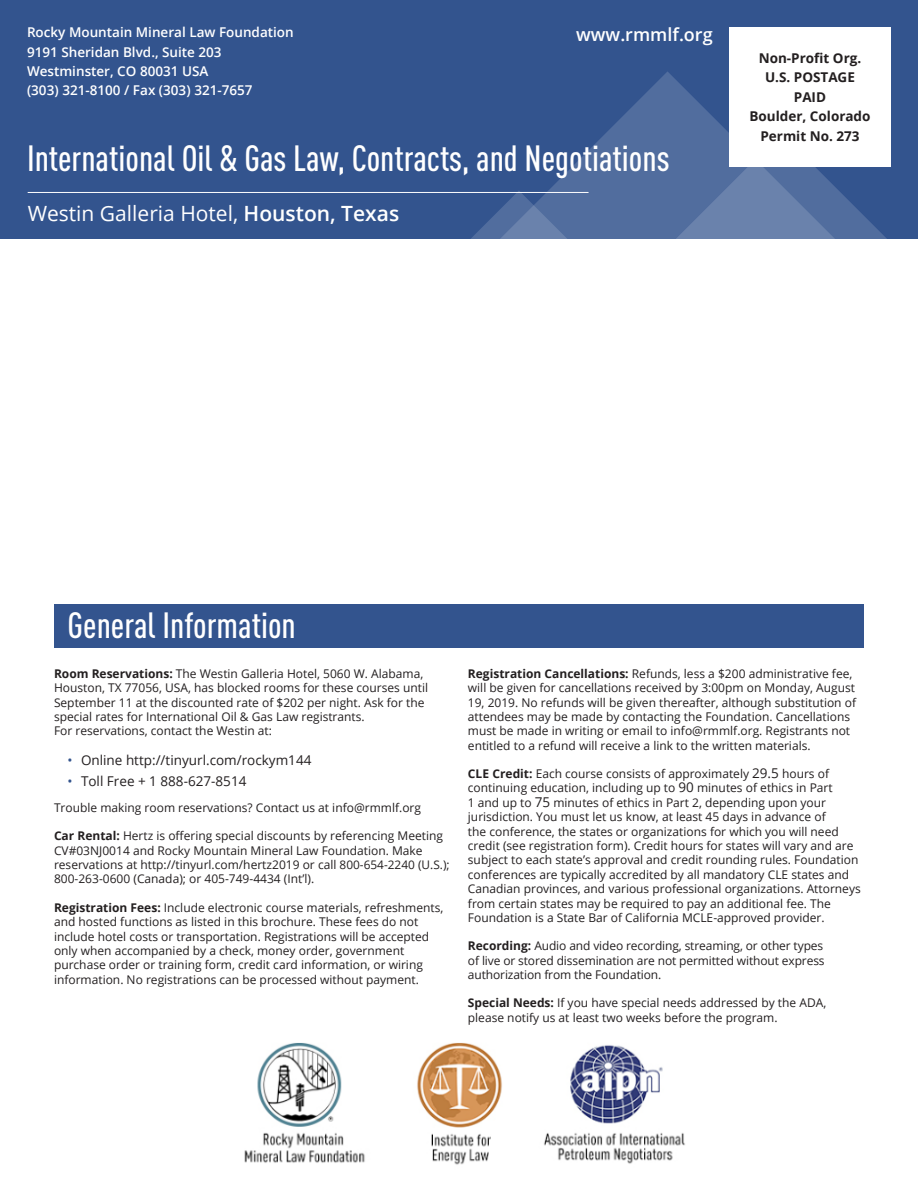
<style>
.page{position:relative;width:918px;height:1188px;background:#fff}
.page>*{position:absolute;margin:0;border:0;box-sizing:border-box;transform-origin:0 0}
.head_-_interior{font:500 condensed 36px "DINOT";color:#fff}
.body_copy{font:21px "Open Sans";color:#fff}
.body_copy-2{font:600 18px "Open Sans";color:#fff}
.t1{font:600 13.5px "Open Sans";color:#fff}
.t2{font:13.5px "Open Sans";color:#231f20}
.t3{font:700 13.5px "Open Sans";color:#231f20}
.body_copy-3{font:12px/14.4px "Open Sans";color:#231f20}
.s1{font-weight:600}
.s2{font-weight:700}
.s3{color:#33548e}
.s4{font-size:11.85px}
.s5{font-size:13.5px}
</style>
<div class="page">
<div style="left:0;top:0;width:918px;height:239px;background:#33548e"></div>
<svg style="left:471px;top:221px;width:18px;height:18px"></svg>
<svg style="left:846px;top:166px;width:45px;height:73px"></svg>
<svg style="left:489px;top:72px;width:357px;height:167px;fill:#516d9e"></svg>
<div style="left:54px;top:604px;width:810px;height:44px;background:#33548e"></div>
<div style="left:729px;top:27px;width:162px;height:139px;background:#fff"></div>
<hr style="left:28px;top:192px;width:561px;height:1px;background:#fff">
<img style="left:244px;top:1043px;width:441px;height:122px">
<p class="t1" style="left:27px;top:23px;width:268px">Rocky Mountain Mineral Law Foundation</p>
<p class="t1" style="left:27px;top:42px;width:196px">9191 Sheridan Blvd., Suite 203</p>
<p class="t1" style="left:27px;top:62px;width:183px">Westminster, CO 80031 USA</p>
<p class="t1" style="left:27px;top:81px;width:227px">(303) 321-8100 / Fax (303) 321-7657</p>
<p class="body_copy-2" style="left:576px;top:22px;width:138px">www.rmmlf.org</p>
<p class="head_-_interior" style="left:27px;top:133px;width:644px">International Oil &amp; Gas Law, Contracts, and Negotiations</p>
<p class="body_copy" style="left:28px;top:199px;width:373px">Westin Galleria Hotel, <span class="s1">Houston, Texas</span></p>
<p class="t3" style="left:759px;top:49px;width:104px">Non-Profit Org.</p>
<p class="t3" style="left:765px;top:68px;width:91px">U.S. POSTAGE</p>
<p class="t3" style="left:794px;top:87px;width:34px">PAID</p>
<p class="t3" style="left:749px;top:107px;width:123px">Boulder, Colorado</p>
<p class="t3" style="left:760px;top:126px;width:101px">Permit No. 273</p>
<p class="head_-_interior" style="left:67px;top:600px;width:230px">General Information</p>
<p class="body_copy-3" style="left:54px;top:666px;width:376px"><span class="s2">Room Reservations:</span> The Westin Galleria Hotel, 5060 W. Alabama, Houston, TX 77056, USA, has blocked rooms for these courses until September 11 at the discounted rate of $202 per night. Ask for the special rates for International Oil &amp; Gas Law registrants.<br>For reservations, contact the Westin at:</p>
<p class="t2" style="left:68px;top:751px;width:245px"><span class="s3">•</span> Online http://tinyurl.com/rockym144</p>
<p class="t2" style="left:68px;top:772px;width:180px"><span class="s3">•</span> Toll Free + 1 888-627-8514</p>
<p class="body_copy-3" style="left:54px;top:800px;width:369px">Trouble making room reservations? Contact us at info@rmmlf.org</p>
<p class="body_copy-3" style="left:54px;top:828px;width:397px"><span class="s2">Car Rental:</span> Hertz is offering special discounts by referencing Meeting CV#03NJ0014 and Rocky Mountain Mineral Law Foundation. Make reservations at http://tinyurl.com/hertz2019 or call <span class="s4">800-654-2240 (U.S.); </span>800-263-0600 (Canada); or 405-749-4434 (Int’l).</p>
<p class="body_copy-3" style="left:54px;top:900px;width:391px"><span class="s2">Registration Fees:</span> Include electronic course materials, refreshments, and hosted functions as listed in this brochure. These fees do not include hotel costs or transportation. Registrations will be accepted only when accompanied by a check, money order, government purchase order or training form, credit card information, or wiring information. No registrations can be processed without payment.</p>
<p class="body_copy-3" style="left:468px;top:666px;width:390px"><span class="s2">Registration Cancellations:</span> Refunds, less a $200 administrative fee, will be given for cancellations received by 3:00pm on Monday, August<br>19, 2019. No refunds will be given thereafter, although substitution of</p>
<p class="body_copy-3" style="left:468px;top:695px;width:384px;text-indent:221px">--<br>attendees may be made by contacting the Foundation. Cancellations must be made in writing or email to info@rmmlf.org. Registrants not entitled to a refund will receive a link to the written materials.</p>
<p class="body_copy-3" style="left:468px;top:766px;width:394px"><span class="s2">CLE Credit:</span> Each course consists of approximately <span class="s5">29.5</span> hours of continuing education, including up to <span class="s5">90</span> minutes of ethics in Part<br>1 and up to <span class="s5">75</span> minutes of ethics in Part 2, depending upon your jurisdiction. You must let us know, at least 45 days in advance of<br>the conference, the states or organizations for which you will need credit (see registration form). Credit hours for states will vary and are subject to each state’s approval and credit rounding rules. Foundation conferences are typically accredited by all mandatory CLE states and Canadian provinces, and various professional organizations. Attorneys from certain states may be required to pay an additional fee. The Foundation is a State Bar of California MCLE-approved provider.</p>
<p class="body_copy-3" style="left:468px;top:939px;width:358px;text-align:justify"><span class="s2">Recording:</span> Audio and video recording, streaming, or other types of live or stored dissemination are not permitted without express authorization from the Foundation.</p>
<p class="body_copy-3" style="left:468px;top:996px;width:360px"><span class="s2">Special Needs:</span> If you have special needs addressed by the ADA, please notify us at least two weeks before the program.</p>
</div>
